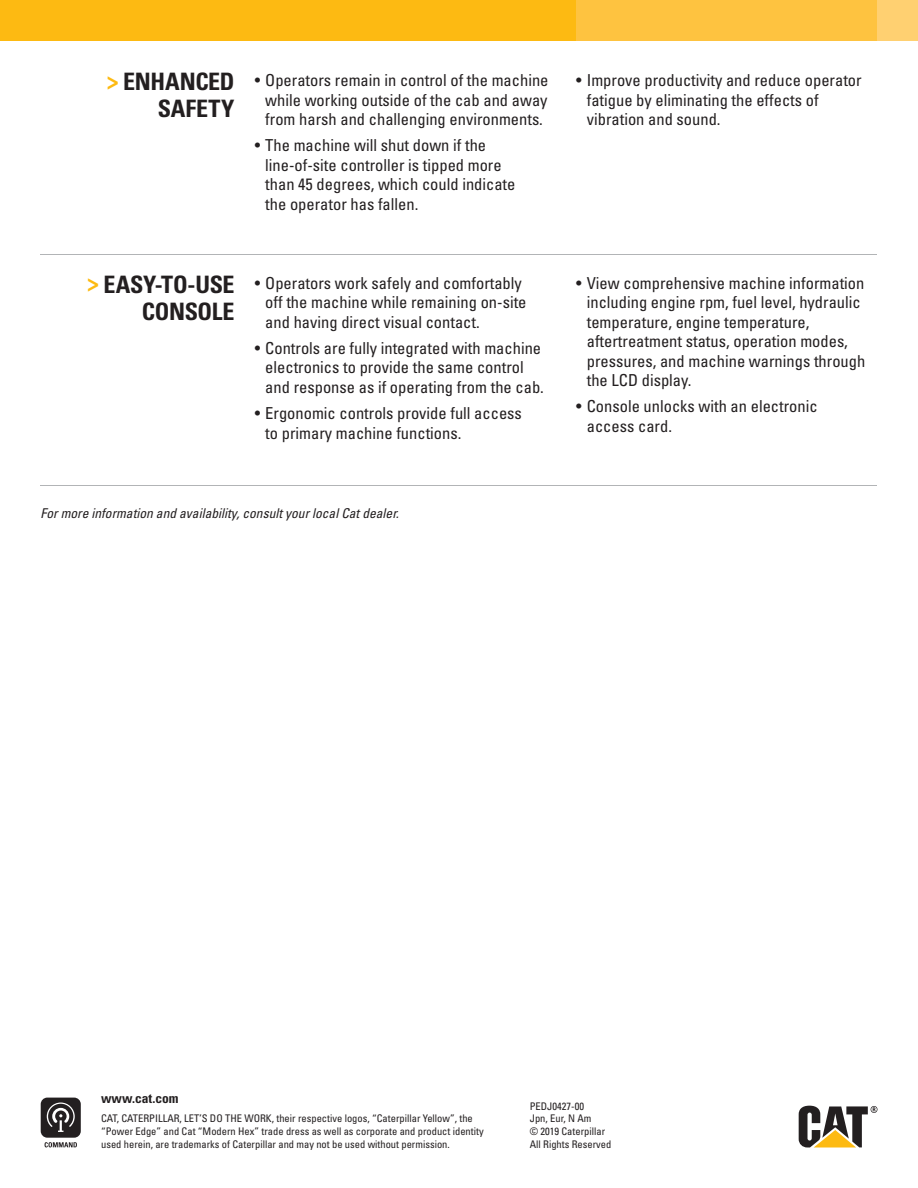
<style>
.page{position:relative;width:918px;height:1188px;background:#fff}
.page>*{position:absolute;margin:0;border:0;box-sizing:border-box;transform-origin:0 0}
.t1{font:700 condensed 24px/27px "Univers LT Std";letter-spacing:-.015em;color:#231f20;text-align:right}
.t2{font:condensed 16.5px/19.5px "Univers LT Std";color:#231f20}
.t3{font:italic condensed 13.5px "Univers LT Std";color:#231f20}
.t4{font:700 condensed 13.5px "Univers LT Std";color:#231f20}
.t5{font:condensed 10.5px/12.6px "Univers LT Std";color:#231f20}
.s1{color:#fdba12}
</style>
<div class="page">
<hr style="left:40px;top:254px;width:838px;height:1px;background:#b2b4b6">
<hr style="left:40px;top:485px;width:838px;height:1px;background:#b2b4b6">
<div style="left:0;top:0;width:576px;height:40px;background:#fdba12"></div>
<div style="left:576px;top:0;width:302px;height:40px;background:#fec340"></div>
<div style="left:878px;top:0;width:40px;height:40px;background:#ffd071"></div>
<svg style="left:41px;top:1098px;width:40px;height:49px"></svg>
<svg style="left:799px;top:1106px;width:79px;height:42px"></svg>
<h1 class="t1" style="left:107px;top:69px;width:129px"><span class="s1">&gt;</span> ENHANCED<br>SAFETY</h1>
<p class="t2" style="left:255px;top:72px;width:295px;text-align:center">• Operators remain in control of the machine while working outside of the cab and away from harsh and challenging environments.</p>
<p class="t2" style="left:265px;top:137px;width:252px;text-indent:-11px">• The machine will shut down if the line-of-site controller is tipped more than 45 degrees, which could indicate the operator has fallen.</p>
<h1 class="t1" style="left:87px;top:272px;width:149px"><span class="s1">&gt;</span> EASY-TO-USE<br>CONSOLE</h1>
<p class="t2" style="left:265px;top:274px;width:263px;text-indent:-11px">• Operators work safely and comfortably off the machine while remaining on-site and having direct visual contact.</p>
<p class="t2" style="left:265px;top:339px;width:280px;text-indent:-11px">• Controls are fully integrated with machine electronics to provide the same control and response as if operating from the cab.</p>
<p class="t2" style="left:265px;top:405px;width:258px;text-indent:-11px">• Ergonomic controls provide full access to primary machine functions.</p>
<p class="t3" style="left:40px;top:506px;width:360px">For more information and availability, consult your local Cat dealer.</p>
<p class="t2" style="left:587px;top:72px;width:276px;text-indent:-11px">• Improve productivity and reduce operator fatigue by eliminating the effects of vibration and sound.</p>
<p class="t2" style="left:587px;top:274px;width:280px;text-indent:-11px">• View comprehensive machine information including engine rpm, fuel level, hydraulic temperature, engine temperature, aftertreatment status, operation modes, pressures, and machine warnings through the LCD display.</p>
<p class="t2" style="left:587px;top:398px;width:232px;text-indent:-11px">• Console unlocks with an electronic access card.</p>
<p class="t4" style="left:101px;top:1092px;width:79px">www.cat.com</p>
<p class="t5" style="left:101px;top:1113px;width:384px">CAT, CATERPILLAR, LET’S DO THE WORK, their respective logos, “Caterpillar Yellow”, the “Power Edge” and Cat “Modern Hex” trade dress as well as corporate and product identity used herein, are trademarks of Caterpillar and may not be used without permission.</p>
<p class="t5" style="left:530px;top:1100px;width:83px">PEDJ0427-00<br>Jpn, Eur, N Am<br>© 2019 Caterpillar<br>All Rights Reserved</p>
</div>
